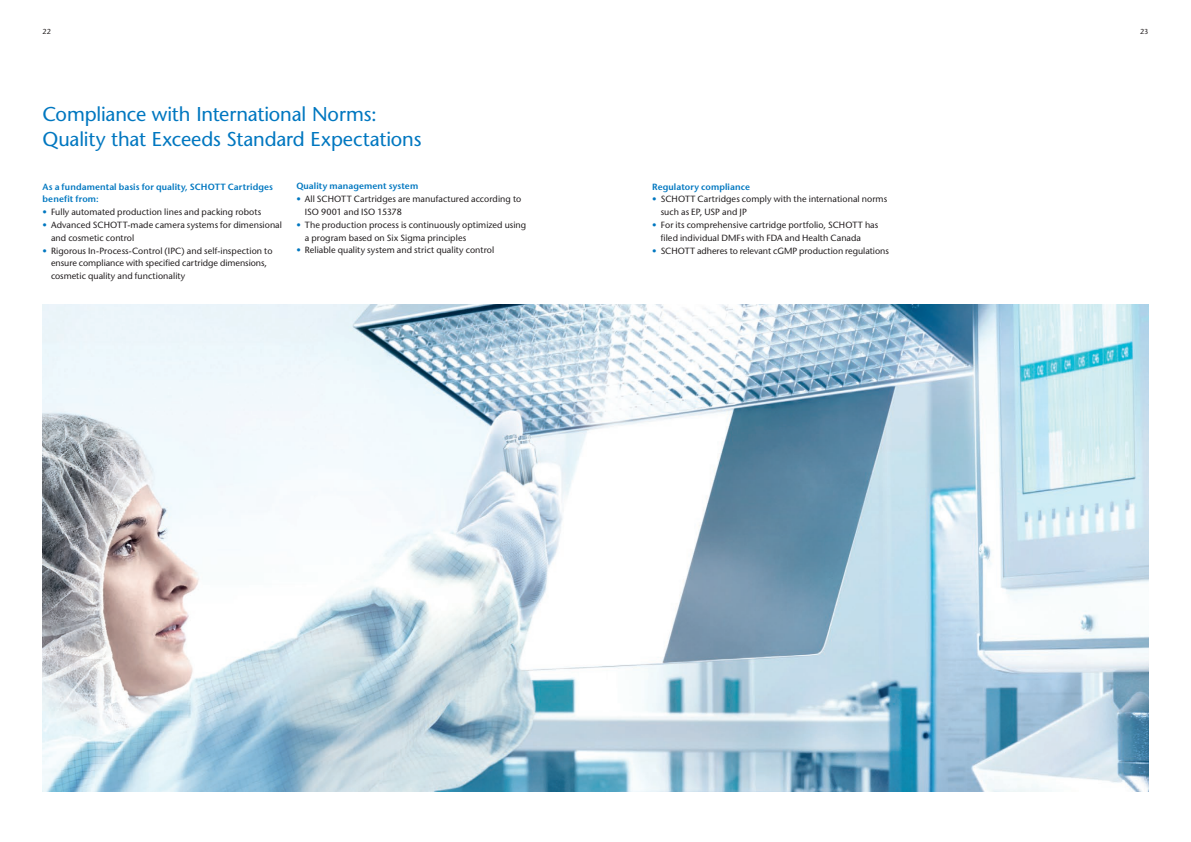
<style>
.page{position:relative;width:1191px;height:842px;background:#fff}
.page>*{position:absolute;margin:0;border:0;box-sizing:border-box;transform-origin:0 0}
.t1{font:500 20px/25px "Stone Sans Std";letter-spacing:-.01em;color:#0077c0}
.t2{font:500 9px/12.8px "Stone Sans Std";letter-spacing:.005em;color:#231f20}
.t3{font:600 9px/12.8px "Stone Sans Std";letter-spacing:.01em;color:#0077c0}
.t4{font:500 7.2px "Stone Sans Std";color:#231f20}
.s1{color:#0077c0}
</style>
<div class="page">
<img style="left:43px;top:305px;width:1105px;height:486px">
<p class="t4" style="left:43px;top:27px;width:10px">22</p>
<p class="t4" style="left:1140px;top:27px;width:10px">23</p>
<h1 class="t1" style="left:43px;top:102px;width:380px">Compliance with International Norms:<br>Quality that Exceeds Standard Expectations</h1>
<p class="t3" style="left:43px;top:180px;width:232px">As a fundamental basis for quality, SCHOTT Cartridges benefit from:</p>
<p class="t2" style="left:43px;top:206px;width:220px"><span class="s1">•</span> Fully automated production lines and packing robots</p>
<p class="t2" style="left:51px;top:218px;width:232px;text-indent:-9px"><span class="s1">•</span> Advanced SCHOTT-made camera systems for dimensional and cosmetic control</p>
<p class="t2" style="left:51px;top:244px;width:223px;text-indent:-9px"><span class="s1">•</span> Rigorous In-Process-Control (IPC) and self-inspection to ensure compliance with specified cartridge dimensions, cosmetic quality and functionality</p>
<p class="t3" style="left:296px;top:180px;width:123px">Quality management system</p>
<p class="t2" style="left:305px;top:193px;width:218px;text-indent:-9px"><span class="s1">•</span> All SCHOTT Cartridges are manufactured according to<br>ISO 9001 and ISO 15378</p>
<p class="t2" style="left:305px;top:218px;width:223px;text-indent:-9px"><span class="s1">•</span> The production process is continuously optimized using a program based on Six Sigma principles</p>
<p class="t2" style="left:296px;top:244px;width:199px"><span class="s1">•</span> Reliable quality system and strict quality control</p>
<p class="t3" style="left:652px;top:180px;width:99px">Regulatory compliance</p>
<p class="t2" style="left:660px;top:193px;width:228px;text-indent:-9px"><span class="s1">•</span> SCHOTT Cartridges comply with the international norms such as EP, USP and JP</p>
<p class="t2" style="left:660px;top:218px;width:219px;text-indent:-9px"><span class="s1">•</span> For its comprehensive cartridge portfolio, SCHOTT has filed individual DMFs with FDA and Health Canada</p>
<p class="t2" style="left:652px;top:244px;width:238px"><span class="s1">•</span> SCHOTT adheres to relevant cGMP production regulations</p>
</div>
